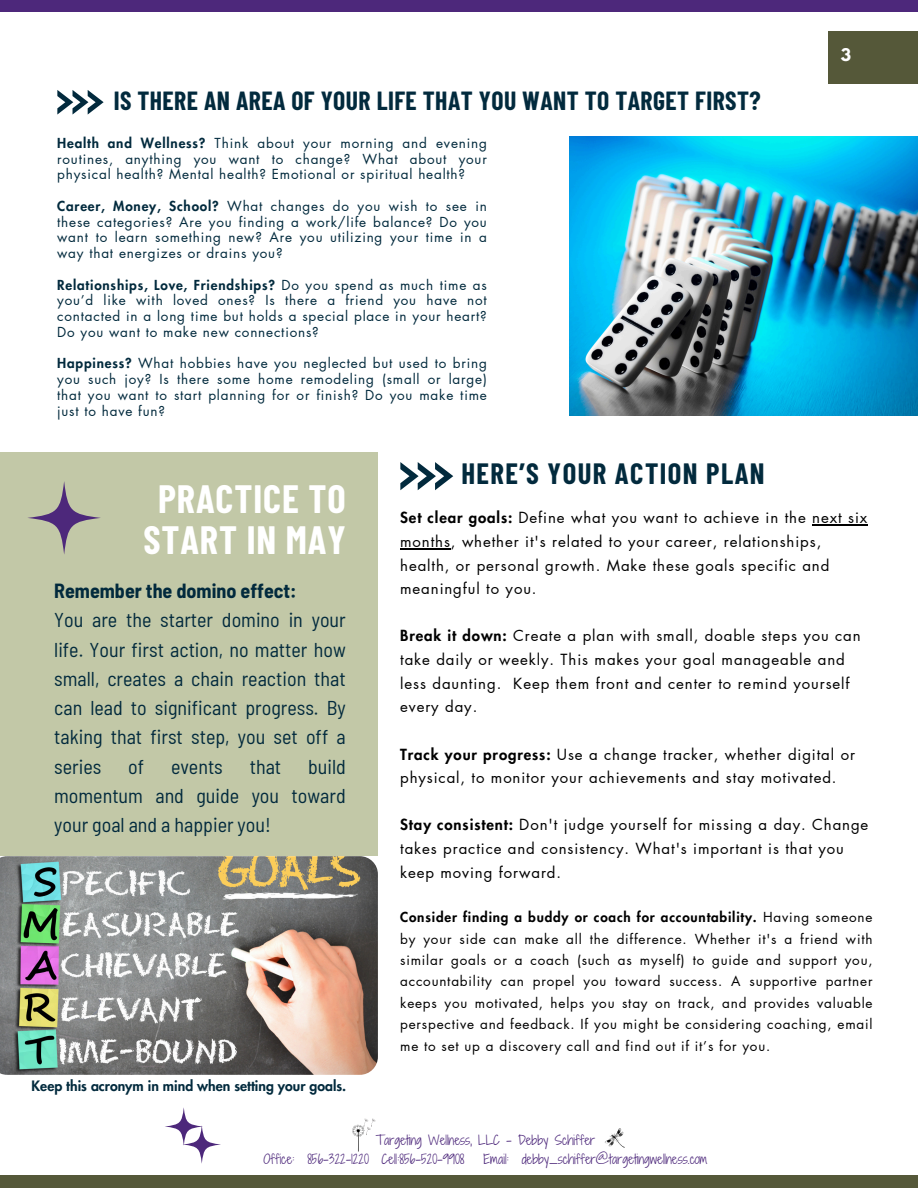
<style>
.page{position:relative;width:918px;height:1188px;background:#fff}
.page>*{position:absolute;margin:0;border:0;box-sizing:border-box;transform-origin:0 0}
.t1{font:700 38.55px/40.2px "Barlow Condensed";letter-spacing:.025em;color:#fff;text-align:center}
.t2{font:700 28.65px "Barlow Condensed";letter-spacing:.05em;color:#022a3d}
.t3{font:700 25.65px "Barlow Condensed";letter-spacing:.015em;color:#022a3d}
.t4{font:semi-condensed 19.95px/29.2px "Barlow";color:#022a3d}
.t5{font:700 15.45px "League Spartan";color:#fff}
.t6{font:15px/23.7px "Futura LT Pro";letter-spacing:.06em;color:#000}
.t7{font:800 13.95px "Futura LT Pro";color:#022a3d}
.t8{font:13.5px/15.8px "Futura LT Pro";letter-spacing:.06em;color:#022a3d;text-align:justify}
.t9{font:13.5px/21.3px "Futura LT Pro";letter-spacing:.06em;color:#000;text-align:justify}
.t10{font:12.6px/18.9px "Shadows Into Light Two";color:#4d287b}
.s1{font-weight:800}
.s2{font-weight:700}
</style>
<div class="page">
<div style="left:0;top:0;width:918px;height:12px;background:#4d287b"></div>
<div style="left:0;top:1175px;width:918px;height:13px;background:#555839"></div>
<div style="left:828px;top:32px;width:90px;height:52px;background:#555839"></div>
<svg style="left:352px;top:1118px;width:24px;height:34px"></svg>
<svg style="left:605px;top:1128px;width:20px;height:20px"></svg>
<img style="left:0;top:856px;width:378px;height:219px">
<svg style="left:57px;top:90px;width:46px;height:25px"></svg>
<svg style="left:400px;top:462px;width:53px;height:28px"></svg>
<img style="left:570px;top:137px;width:348px;height:279px">
<div style="left:0;top:452px;width:378px;height:404px;background:#c2c8a7"></div>
<svg style="left:28px;top:481px;width:72px;height:73px"></svg>
<hr style="left:812px;top:524px;width:56px;height:2px;background:#000">
<hr style="left:400px;top:548px;width:51px;height:1px;background:#000">
<svg style="left:165px;top:1107px;width:56px;height:57px"></svg>
<p class="t3" style="left:114px;top:84px;width:649px">IS THERE AN AREA OF YOUR LIFE THAT YOU WANT TO TARGET FIRST?</p>
<p class="t8" style="left:57px;top:136px;width:431px"><span class="s1">Health and Wellness?</span> Think about your morning and evening routines, anything you want to change? What about your physical health? Mental health? Emotional or spiritual health?</p>
<p class="t8" style="left:57px;top:199px;width:431px"><span class="s1">Career, Money, School?</span> What changes do you wish to see in these categories? Are you finding a work/life balance? Do you want to learn something new? Are you utilizing your time in a way that energizes or drains you?</p>
<h1 class="t8" style="left:57px;top:277px;width:431px"><span class="s1">Relationships, Love, Friendships?</span> Do you spend as much time as you’d like with loved ones? Is there a friend you have not contacted in a long time but holds a special place in your heart?<br>Do you want to make new connections?</h1>
<h4 class="t8" style="left:57px;top:356px;width:431px"><span class="s1">Happiness?</span> What hobbies have you neglected but used to bring you such joy? Is there some home remodeling (small or large) that you want to start planning for or finish? Do you make time just to have fun?</h4>
<p class="t5" style="left:841px;top:47px;width:12px">3</p>
<p class="t1" style="left:143px;top:478px;width:204px">PRACTICE TO<br>START IN MAY</p>
<p class="t4" style="left:54px;top:575px;width:293px"><span class="s2">Remember the domino effect:<br></span>You are the starter domino in your life. Your first action, no matter how small, creates a chain reaction that can lead to significant progress. By taking that first step, you set off a series</p>
<p class="t4" style="left:54px;top:751px;width:293px;text-align:justify;text-indent:254px">build momentum and guide you toward your goal and a happier you!</p>
<p class="t4" style="left:128px;top:751px;width:17px">of</p>
<p class="t4" style="left:171px;top:751px;width:53px">events</p>
<p class="t4" style="left:250px;top:751px;width:33px">that</p>
<p class="t7" style="left:32px;top:1080px;width:316px">Keep this acronym in mind when setting your goals.</p>
<p class="t2" style="left:461px;top:455px;width:305px">HERE’S YOUR ACTION PLAN</p>
<p class="t6" style="left:400px;top:507px;width:469px"><span class="s1">Set clear goals:</span> Define what you want to achieve in the next six months, whether it's related to your career, relationships, health, or personal growth. Make these goals specific and meaningful to you.</p>
<h5 class="t6" style="left:400px;top:625px;width:462px"><span class="s1">Break it down:</span> Create a plan with small, doable steps you can take daily or weekly. This makes your goal manageable and less daunting. Keep them front and center to remind yourself every day.</h5>
<p class="t6" style="left:400px;top:743px;width:456px"><span class="s1">Track your progress:</span> Use a change tracker, whether digital or physical, to monitor your achievements and stay motivated.</p>
<h2 class="t6" style="left:400px;top:814px;width:470px"><span class="s1">Stay consistent:</span> Don't judge yourself for missing a day. Change takes practice and consistency. What's important is that you keep moving forward.</h2>
<p class="t9" style="left:400px;top:907px;width:474px"><span class="s1">Consider finding a buddy or coach for accountability.</span> Having someone by your side can make all the difference. Whether it's a friend with similar goals or a coach (such as myself) to guide and support you, accountability can propel you toward success. A supportive partner keeps you motivated, helps you stay on track, and provides valuable perspective and feedback. If you might be considering coaching, email me to set up a discovery call and find out if it’s for you.</p>
<p class="t10" style="left:264px;top:1131px;width:333px;text-indent:112px">Targeting Wellness, LLC - Debby Schiffer<br>Office: 856-322-1220 Cell:856-520-9908</p>
<p class="t10" style="left:484px;top:1150px;width:225px">Email: debby_schiffer@targetingwellness.com</p>
</div>
